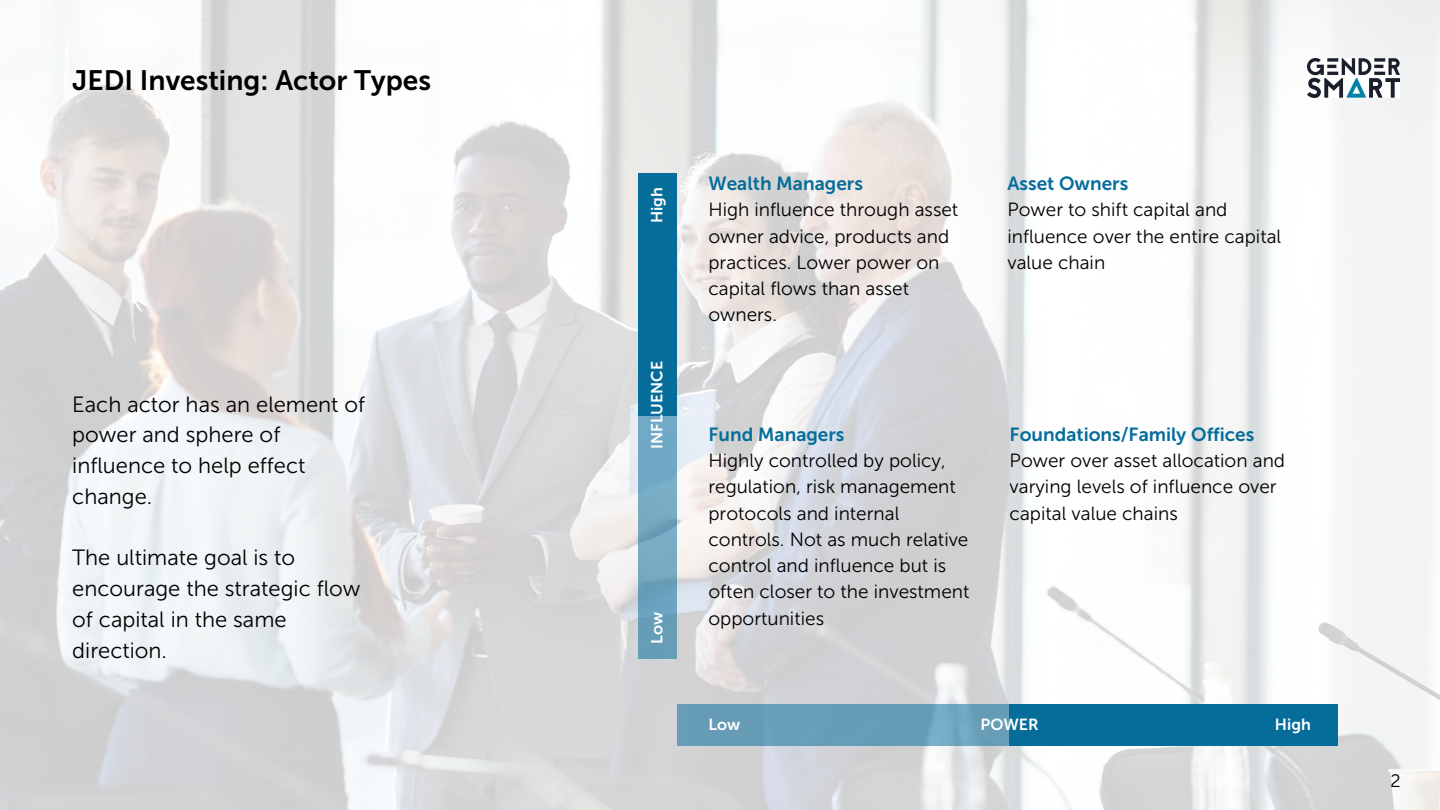
<style>
.page{position:relative;width:1440px;height:810px;background:#fff}
.page>*{position:absolute;margin:0;border:0;box-sizing:border-box;transform-origin:0 0}
.t1{font:28px "Museo Sans 700";color:#000}
.t2{font:22px/30.8px "Museo Sans 300";color:#000}
.t3{font:19px/26.2px "Museo Sans 300";color:#000}
.t4{font:19px "Museo Sans 700";color:#066d9b}
.t5{font:18px "Museo Sans 300";color:#000}
.t6{font:16px "Museo Sans 700";color:#fff}
</style>
<div class="page">
<img style="left:0;top:0;width:1440px;height:810px">
<img style="left:1308px;top:59px;width:91px;height:39px">
<svg style="left:677px;top:704px;width:332px;height:42px;background:#679eb7"></svg>
<div style="left:1009px;top:704px;width:328px;height:42px;background:#066d9b"></div>
<div style="left:638px;top:173px;width:39px;height:242px;background:#066d9b"></div>
<div style="left:638px;top:416px;width:39px;height:242px;background:linear-gradient(to right,#6fa5bf,#70a7c1)"></div>
<h1 class="t1" style="left:72px;top:64px;width:360px">JEDI Investing: Actor Types</h1>
<p class="t2" style="left:72px;top:389px;width:295px">Each actor has an element of power and sphere of influence to help effect change.</p>
<p class="t2" style="left:72px;top:542px;width:290px">The ultimate goal is to encourage the strategic flow of capital in the same direction.</p>
<p class="t6" style="left:647px;top:223px;width:37px;rotate:-90deg">High</p>
<p class="t6" style="left:647px;top:449px;width:89px;rotate:-90deg">INFLUENCE</p>
<p class="t6" style="left:647px;top:644px;width:33px;rotate:-90deg">Low</p>
<p class="t4" style="left:708px;top:172px;width:156px">Wealth Managers</p>
<p class="t3" style="left:708px;top:197px;width:251px">High influence through asset owner advice, products and practices. Lower power on capital flows than asset owners.</p>
<p class="t4" style="left:1007px;top:172px;width:122px">Asset Owners</p>
<p class="t3" style="left:1007px;top:197px;width:275px">Power to shift capital and influence over the entire capital value chain</p>
<p class="t4" style="left:708px;top:423px;width:138px">Fund Managers</p>
<p class="t3" style="left:708px;top:448px;width:263px">Highly controlled by policy, regulation, risk management protocols and internal controls. Not as much relative control and influence but is often closer to the investment opportunities</p>
<p class="t4" style="left:1010px;top:423px;width:246px">Foundations/Family Offices</p>
<p class="t3" style="left:1010px;top:448px;width:277px">Power over asset allocation and varying levels of influence over capital value chains</p>
<p class="t6" style="left:708px;top:715px;width:33px">Low</p>
<p class="t6" style="left:981px;top:715px;width:60px">POWER</p>
<p class="t6" style="left:1275px;top:715px;width:37px">High</p>
<p class="t5" style="left:1390px;top:770px;width:12px">2</p>
</div>
